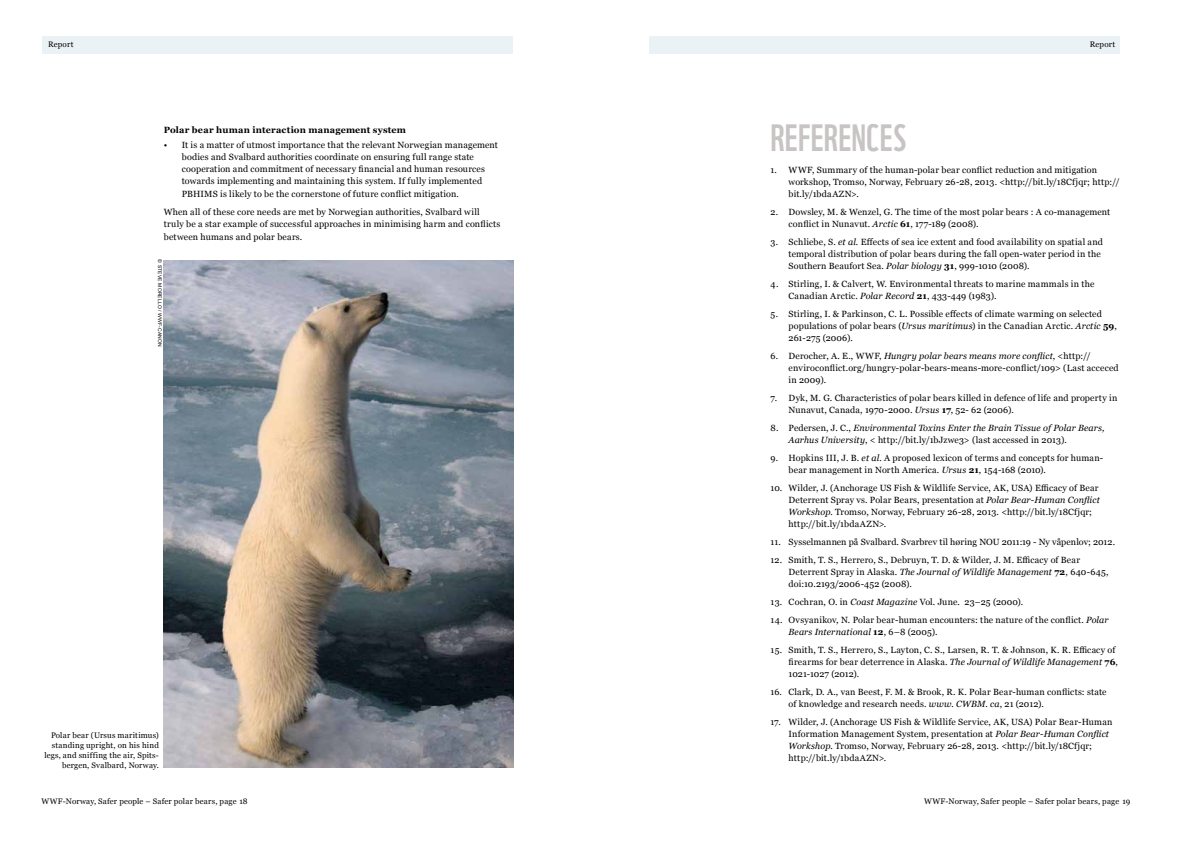
<style>
.page{position:relative;width:1191px;height:842px;background:#fff}
.page>*{position:absolute;margin:0;border:0;box-sizing:border-box;transform-origin:0 0}
.t1{font:37px "WWF";letter-spacing:.01em;color:#c7c4c3}
.t2{font:9px/12px "Georgia";letter-spacing:.02em;color:#000}
.t3{font:italic 9px/12px "Georgia";letter-spacing:.01em;color:#000}
.t4{font:700 9px "Georgia";letter-spacing:.02em;color:#000}
.t5{font:8px/10px "Georgia";letter-spacing:.025em;color:#000;text-align:right}
.t6{font:5px "Arial";letter-spacing:.04em;color:#000}
.s1{font-style:italic}
.s2{font-weight:700}
.s3{font-style:normal}
</style>
<div class="page">
<div style="left:43px;top:36px;width:470px;height:17px;background:#ebf2f5"></div>
<div style="left:649px;top:36px;width:471px;height:17px;background:#ebf2f5"></div>
<img style="left:164px;top:260px;width:349px;height:508px">
<p class="t5" style="left:48px;top:39px;width:27px">Report</p>
<p class="t5" style="left:1089px;top:39px;width:27px">Report</p>
<p class="t4" style="left:164px;top:123px;width:244px">Polar bear human interaction management system</p>
<p class="t2" style="left:182px;top:138px;width:318px;text-indent:-18px">• It is a matter of utmost importance that the relevant Norwegian management bodies and Svalbard authorities coordinate on ensuring full range state cooperation and commitment of necessary financial and human resources towards implementing and maintaining this system. If fully implemented</p>
<p class="t2" style="left:164px;top:185px;width:317px;line-height:18px;text-align:center">PBHIMS is likely to be the cornerstone of future conflict mitigation.<br>When all of these core needs are met by Norwegian authorities, Svalbard will</p>
<p class="t2" style="left:164px;top:217px;width:338px;line-height:13.2px">truly be a star example of successful approaches in minimising harm and conflicts between humans and polar bears.</p>
<p class="t6" style="left:163px;top:259px;width:89px;rotate:90deg">© STEVE MORELLO / WWF-CANON</p>
<p class="t5" style="left:44px;top:730px;width:116px">Polar bear (Ursus maritimus) standing upright, on his hind legs, and sniffing the air, Spits&shy;bergen, Svalbard, Norway.</p>
<h1 class="t1" style="left:770px;top:109px;width:137px">REFERENCES</h1>
<p class="t2" style="left:788px;top:164px;width:332px;text-indent:-18px">1. WWF, Summary of the human-polar bear conflict reduction and mitigation workshop, Tromso, Norway, February 26-28, 2013. &lt;http://bit.ly/18Cfjqr; http:// bit.ly/1bdaAZN&gt;.</p>
<p class="t2" style="left:788px;top:206px;width:323px;text-indent:-18px">2. Dowsley, M. &amp; Wenzel, G. The time of the most polar bears : A co-management conflict in Nunavut. <span class="s1">Arctic</span> <span class="s2">61</span>, 177-189 (2008).</p>
<p class="t2" style="left:788px;top:236px;width:316px;text-indent:-18px">3. Schliebe, S. <span class="s1">et al.</span> Effects of sea ice extent and food availability on spatial and temporal distribution of polar bears during the fall open-water period in the<br>Southern Beaufort Sea. <span class="s1">Polar biology</span> <span class="s2">31</span>, 999-1010 (2008).</p>
<p class="t2" style="left:788px;top:278px;width:307px;text-indent:-18px">4. Stirling, I. &amp; Calvert, W. Environmental threats to marine mammals in the<br>Canadian Arctic. <span class="s1">Polar Record</span> <span class="s2">21</span>, 433-449 (1983).</p>
<p class="t2" style="left:788px;top:308px;width:330px;text-indent:-18px">5. Stirling, I. &amp; Parkinson, C. L. Possible effects of climate warming on selected populations of polar bears (<span class="s1">Ursus maritimus</span>) in the Canadian Arctic. <span class="s1">Arctic</span> <span class="s2">59</span>,<br>261-275 (2006).</p>
<p class="t2" style="left:788px;top:350px;width:332px;text-indent:-18px">6. Derocher, A. E., WWF, <span class="s1">Hungry polar bears means more conflict</span>, &lt;http:// enviroconflict.org/hungry-polar-bears-means-more-conflict/109&gt; (Last acceced in 2009).</p>
<p class="t2" style="left:788px;top:392px;width:330px;text-indent:-18px">7. Dyk, M. G. Characteristics of polar bears killed in defence of life and property in<br>Nunavut, Canada, 1970-2000. <span class="s1">Ursus</span> <span class="s2">17</span>, 52- 62 (2006).</p>
<p class="t3" style="left:788px;top:422px;width:317px;text-indent:-18px"><span class="s3">8. Pedersen, J. C.,</span> Environmental Toxins Enter the Brain Tissue of Polar Bears,<br>Aarhus University<span class="s3">, &lt; http://bit.ly/1bJzwe3&gt; (last accessed in 2013).</span></p>
<p class="t2" style="left:788px;top:452px;width:316px;text-indent:-18px">9. Hopkins III, J. B. <span class="s1">et al.</span> A proposed lexicon of terms and concepts for human&shy;bear management in North America. <span class="s1">Ursus</span> <span class="s2">21</span>, 154-168 (2010).</p>
<p class="t2" style="left:788px;top:482px;width:313px;text-indent:-18px">10. Wilder, J. (Anchorage US Fish &amp; Wildlife Service, AK, USA) Efficacy of Bear Deterrent Spray vs. Polar Bears, presentation at <span class="s1">Polar Bear-Human Conflict Workshop.</span> Tromso, Norway, February 26-28, 2013. &lt;http://bit.ly/18Cfjqr; http://bit.ly/1bdaAZN&gt;.</p>
<p class="t2" style="left:770px;top:536px;width:346px">11. Sysselmannen på Svalbard. Svarbrev til høring NOU 2011:19 - Ny våpenlov; 2012.</p>
<p class="t2" style="left:788px;top:554px;width:321px;text-indent:-18px">12. Smith, T. S., Herrero, S., Debruyn, T. D. &amp; Wilder, J. M. Efficacy of Bear<br>Deterrent Spray in Alaska. <span class="s1">The Journal of Wildlife Management</span> <span class="s2">72</span>, 640-645, doi:10.2193/2006-452 (2008).</p>
<p class="t2" style="left:770px;top:596px;width:254px">13. Cochran, O. in <span class="s1">Coast Magazine</span> Vol. June. 23–25 (2000).</p>
<p class="t2" style="left:788px;top:614px;width:321px;text-indent:-18px">14. Ovsyanikov, N. Polar bear-human encounters: the nature of the conflict. <span class="s1">Polar<br>Bears International</span> <span class="s2">12</span>, 6–8 (2005).</p>
<p class="t2" style="left:788px;top:644px;width:331px;text-indent:-18px">15. Smith, T. S., Herrero, S., Layton, C. S., Larsen, R. T. &amp; Johnson, K. R. Efficacy of firearms for bear deterrence in Alaska. <span class="s1">The Journal of Wildlife Management</span> <span class="s2">76</span>,<br>1021-1027 (2012).</p>
<p class="t2" style="left:788px;top:686px;width:319px;text-indent:-18px">16. Clark, D. A., van Beest, F. M. &amp; Brook, R. K. Polar Bear-human conflicts: state of knowledge and research needs. <span class="s1">www. CWBM. ca</span>, 21 (2012).</p>
<p class="t2" style="left:788px;top:716px;width:325px;text-indent:-18px">17. Wilder, J. (Anchorage US Fish &amp; Wildlife Service, AK, USA) Polar Bear-Human Information Management System, presentation at <span class="s1">Polar Bear-Human Conflict Workshop.</span> Tromso, Norway, February 26-28, 2013. &lt;http://bit.ly/18Cfjqr; http://bit.ly/1bdaAZN&gt;.</p>
<p class="t5" style="left:41px;top:796px;width:208px">WWF-Norway, Safer people – Safer polar bears, page 18</p>
<p class="t5" style="left:924px;top:796px;width:208px">WWF-Norway, Safer people – Safer polar bears, page 19</p>
</div>
